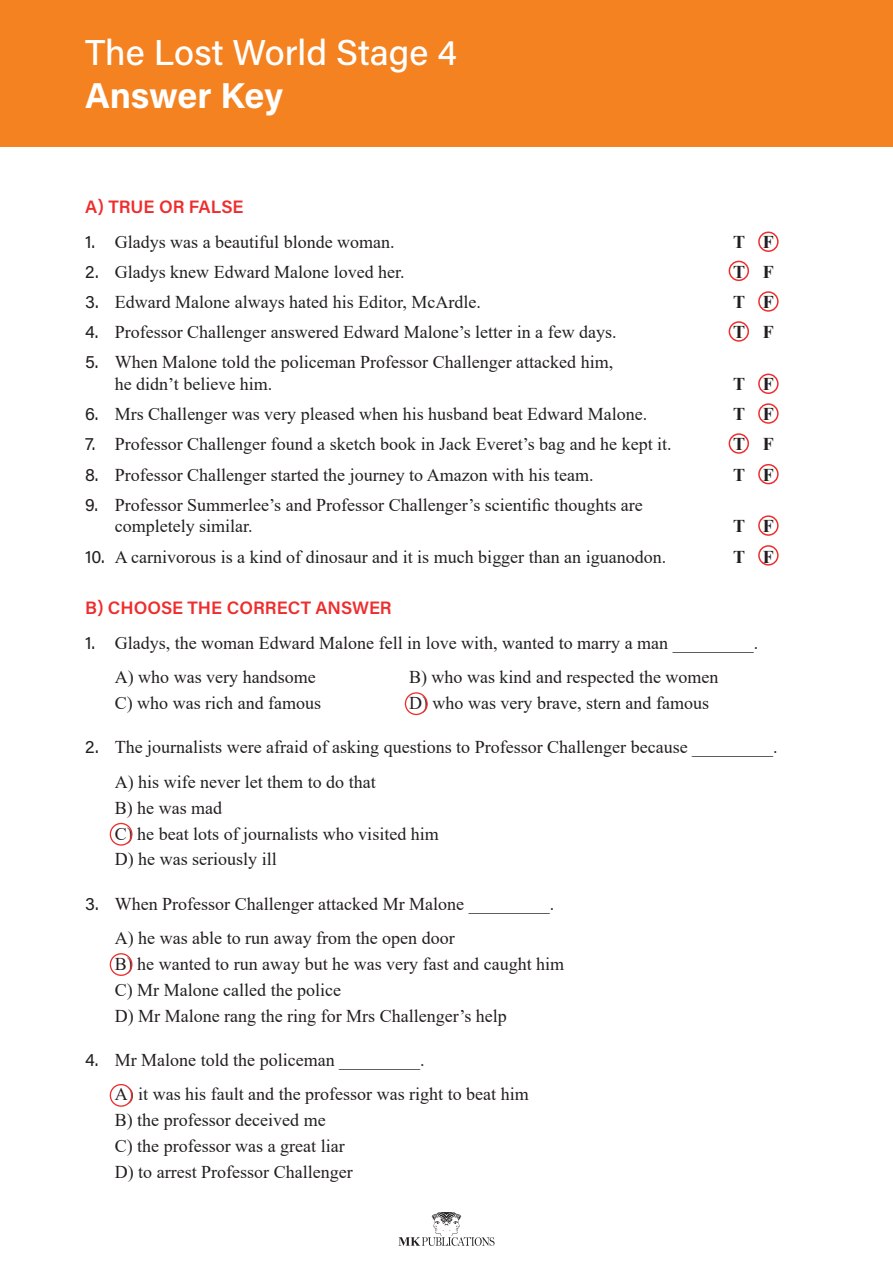
<style>
.page{position:relative;width:893px;height:1263px;background:#fff}
.page>*{position:absolute;margin:0;border:0;box-sizing:border-box;transform-origin:0 0}
.t1{font:36px/43.2px "Acumin Variable Concept";letter-spacing:.035em;color:#fff}
.t2{font:18px/26px "Times New Roman";color:#231f20}
.t3{font:18px "Acumin Variable Concept";letter-spacing:.025em;color:#ee2d2d}
.t4{font:700 18px "Times New Roman";color:#231f20}
.s1{font-family:"Acumin Variable Concept"}
</style>
<div class="page">
<svg style="left:398px;top:1212px;width:96px;height:34px"></svg>
<div style="left:0;top:0;width:893px;height:146px;background:#f58220"></div>
<div style="left:758px;top:232px;width:21px;height:20px;border:2px solid #ee2d2d;border-radius:50%"></div>
<div style="left:729px;top:261px;width:20px;height:20px;border:2px solid #ee2d2d;border-radius:50%"></div>
<div style="left:729px;top:321px;width:20px;height:21px;border:2px solid #ee2d2d;border-radius:50%"></div>
<div style="left:729px;top:433px;width:20px;height:21px;border:2px solid #ee2d2d;border-radius:50%"></div>
<div style="left:758px;top:291px;width:21px;height:21px;border:2px solid #ee2d2d;border-radius:50%"></div>
<div style="left:758px;top:374px;width:21px;height:20px;border:2px solid #ee2d2d;border-radius:50%"></div>
<div style="left:758px;top:403px;width:21px;height:21px;border:2px solid #ee2d2d;border-radius:50%"></div>
<div style="left:758px;top:545px;width:21px;height:21px;border:2px solid #ee2d2d;border-radius:50%"></div>
<div style="left:758px;top:515px;width:21px;height:21px;border:2px solid #ee2d2d;border-radius:50%"></div>
<div style="left:758px;top:464px;width:21px;height:20px;border:2px solid #ee2d2d;border-radius:50%"></div>
<div style="left:405px;top:692px;width:23px;height:23px;border:1px solid #ee2d2d;border-radius:50%"></div>
<div style="left:110px;top:823px;width:23px;height:23px;border:1px solid #ee2d2d;border-radius:50%"></div>
<div style="left:110px;top:953px;width:23px;height:23px;border:1px solid #ee2d2d;border-radius:50%"></div>
<div style="left:110px;top:1084px;width:23px;height:23px;border:1px solid #ee2d2d;border-radius:50%"></div>
<h1 class="t1" style="left:85px;top:29px;width:373px">The Lost World Stage 4<br>Answer Key</h1>
<p class="t3" style="left:85px;top:194px;width:159px">A) TRUE OR FALSE</p>
<p class="t2" style="left:85px;top:228px;width:311px"><span class="s1">1.</span> Gladys was a beautiful blonde woman.</p>
<p class="t4" style="left:733px;top:228px;width:42px">T F</p>
<p class="t2" style="left:85px;top:258px;width:321px"><span class="s1">2.</span> Gladys knew Edward Malone loved her.</p>
<p class="t4" style="left:733px;top:259px;width:42px">T F</p>
<p class="t2" style="left:85px;top:288px;width:397px"><span class="s1">3.</span> Edward Malone always hated his Editor, McArdle.</p>
<p class="t4" style="left:733px;top:289px;width:42px">T F</p>
<p class="t2" style="left:85px;top:318px;width:533px"><span class="s1">4.</span> Professor Challenger answered Edward Malone’s letter in a few days.</p>
<p class="t4" style="left:733px;top:319px;width:42px">T F</p>
<p class="t2" style="left:115px;top:351px;width:500px;line-height:21.6px;text-indent:-30px"><span class="s1">5.</span> When Malone told the policeman Professor Challenger attacked him, he didn’t believe him.</p>
<p class="t4" style="left:733px;top:371px;width:42px">T F</p>
<p class="t2" style="left:85px;top:401px;width:564px"><span class="s1">6.</span> Mrs Challenger was very pleased when his husband beat Edward Malone.</p>
<p class="t4" style="left:733px;top:401px;width:42px">T F</p>
<p class="t2" style="left:85px;top:431px;width:588px"><span class="s1">7.</span> Professor Challenger found a sketch book in Jack Everet’s bag and he kept it.</p>
<p class="t4" style="left:733px;top:431px;width:42px">T F</p>
<p class="t2" style="left:85px;top:461px;width:510px"><span class="s1">8.</span> Professor Challenger started the journey to Amazon with his team.</p>
<p class="t4" style="left:733px;top:461px;width:42px">T F</p>
<p class="t2" style="left:115px;top:493px;width:530px;line-height:21.6px;text-indent:-30px"><span class="s1">9.</span> Professor Summerlee’s and Professor Challenger’s scientific thoughts are completely similar.</p>
<p class="t4" style="left:733px;top:513px;width:42px">T F</p>
<p class="t2" style="left:85px;top:543px;width:583px"><span class="s1">10.</span> A carnivorous is a kind of dinosaur and it is much bigger than an iguanodon.</p>
<p class="t4" style="left:733px;top:544px;width:42px">T F</p>
<p class="t3" style="left:85px;top:596px;width:308px">B) CHOOSE THE CORRECT ANSWER</p>
<p class="t2" style="left:115px;top:625px;width:645px;line-height:34.5px;text-indent:-30px"><span class="s1">1.</span> Gladys, the woman Edward Malone fell in love with, wanted to marry a man _________.<br>A) who was very handsome</p>
<p class="t2" style="left:409px;top:664px;width:311px">B) who was kind and respected the women</p>
<p class="t2" style="left:115px;top:690px;width:208px">C) who was rich and famous</p>
<p class="t2" style="left:409px;top:690px;width:301px">D) who was very brave, stern and famous</p>
<p class="t2" style="left:115px;top:729px;width:664px;line-height:34.5px;text-indent:-30px"><span class="s1">2.</span> The journalists were afraid of asking questions to Professor Challenger because _________.<br>A) his wife never let them to do that</p>
<p class="t2" style="left:115px;top:794px;width:325px">B) he was mad<br>C) he beat lots of journalists who visited him<br>D) he was seriously ill</p>
<p class="t2" style="left:115px;top:886px;width:441px;line-height:34.5px;text-indent:-30px"><span class="s1">3.</span> When Professor Challenger attacked Mr Malone _________.<br>A) he was able to run away from the open door</p>
<p class="t2" style="left:115px;top:950px;width:451px">B) he wanted to run away but he was very fast and caught him<br>C) Mr Malone called the police<br>D) Mr Malone rang the ring for Mrs Challenger’s help</p>
<p class="t2" style="left:115px;top:1042px;width:415px;line-height:34.5px;text-indent:-30px"><span class="s1">4.</span> Mr Malone told the policeman _________.<br>A) it was his fault and the professor was right to beat him</p>
<p class="t2" style="left:115px;top:1106px;width:239px">B) the professor deceived me<br>C) the professor was a great liar<br>D) to arrest Professor Challenger</p>
</div>
